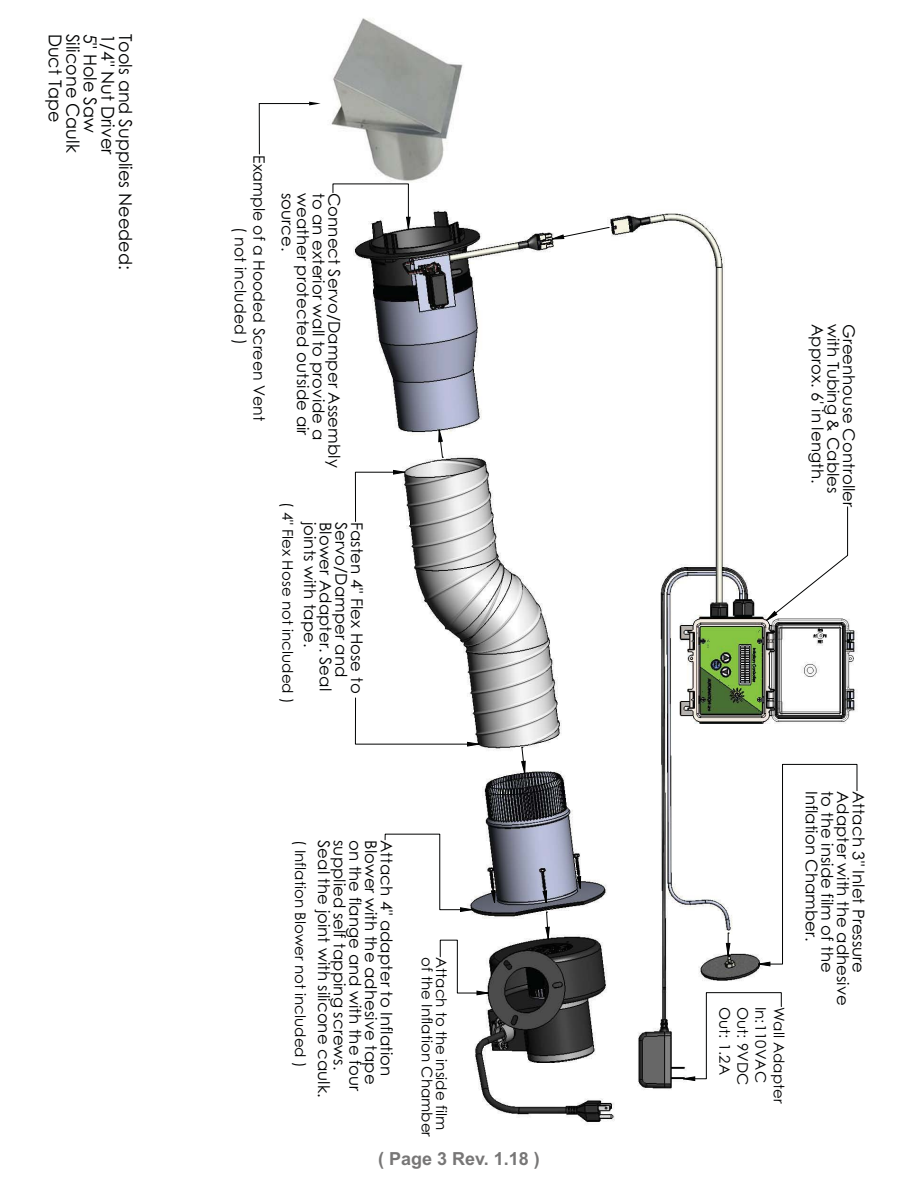
<style>
.page{position:relative;width:918px;height:1188px;background:#fff}
.page>*{position:absolute;margin:0;border:0;box-sizing:border-box;transform-origin:0 0}
.t1{font:700 18px "Arial";color:#777676}
.t2{font:17.85px "Century Gothic";color:#010202}
.t3{font:16.2px "Century Gothic";color:#010202}
.t4{font:15.75px/18.9px "Century Gothic";color:#010202;text-align:center}
.t5{font:14.7px "Century Gothic";color:#010202}
</style>
<div class="page">
<img style="left:309px;top:18px;width:154px;height:164px">
<hr style="left:259px;top:104px;width:1px;height:50px;background:#010202">
<hr style="left:259px;top:103px;width:50px;height:1px;background:#010202">
<img style="left:353px;top:209px;width:504px;height:914px">
<svg style="left:332px;top:183px;width:79px;height:47px"></svg>
<svg style="left:355px;top:697px;width:39px;height:50px"></svg>
<svg style="left:384px;top:833px;width:10px;height:79px"></svg>
<svg style="left:355px;top:470px;width:39px;height:52px"></svg>
<svg style="left:777px;top:764px;width:81px;height:203px"></svg>
<svg style="left:777px;top:992px;width:5px;height:89px"></svg>
<svg style="left:777px;top:506px;width:71px;height:115px"></svg>
<svg style="left:394px;top:217px;width:383px;height:864px"></svg>
<svg style="left:309px;top:102px;width:12px;height:3px"></svg>
<p class="t2" style="left:62px;top:34px;width:91px;rotate:90deg">Duct Tape</p>
<p class="t2" style="left:80px;top:34px;width:121px;rotate:90deg">Silicone Caulk</p>
<p class="t2" style="left:97px;top:34px;width:101px;rotate:90deg">5" Hole Saw</p>
<p class="t2" style="left:115px;top:34px;width:123px;rotate:90deg">1/4" Nut Driver</p>
<p class="t2" style="left:132px;top:34px;width:238px;rotate:90deg">Tools and Supplies Needed:</p>
<p class="t4" style="left:267px;top:155px;width:267px;rotate:90deg">Example of a Hooded Screen Vent ( not included )</p>
<p class="t3" style="left:294px;top:193px;width:60px;rotate:90deg">source.</p>
<p class="t3" style="left:309px;top:193px;width:244px;rotate:90deg">weather protected outside air</p>
<p class="t3" style="left:325px;top:193px;width:249px;rotate:90deg">to an exterior wall to provide a</p>
<p class="t3" style="left:341px;top:193px;width:276px;rotate:90deg">Connect Servo/Damper Assembly</p>
<p class="t5" style="left:293px;top:502px;width:203px;rotate:90deg">( 4" Flex Hose not included )</p>
<p class="t3" style="left:316px;top:522px;width:127px;rotate:90deg">joints with tape.</p>
<p class="t3" style="left:332px;top:522px;width:171px;rotate:90deg">Blower Adapter. Seal</p>
<p class="t3" style="left:347px;top:522px;width:157px;rotate:90deg">Servo/Damper and</p>
<p class="t3" style="left:363px;top:522px;width:173px;rotate:90deg">Fasten 4" Flex Hose to</p>
<p class="t5" style="left:306px;top:840px;width:229px;rotate:90deg">( Inflation Blower not included )</p>
<p class="t3" style="left:330px;top:840px;width:259px;rotate:90deg">Seal the joint with silicone caulk.</p>
<p class="t3" style="left:346px;top:840px;width:232px;rotate:90deg">supplied self tapping screws.</p>
<p class="t3" style="left:361px;top:840px;width:253px;rotate:90deg">on the flange and with the four</p>
<p class="t3" style="left:377px;top:840px;width:246px;rotate:90deg">Blower with the adhesive tape</p>
<p class="t3" style="left:393px;top:840px;width:238px;rotate:90deg">Attach 4" adapter to Inflation</p>
<p class="t5" style="left:433px;top:957px;width:182px;rotate:90deg">of the Inflation Chamber</p>
<p class="t5" style="left:447px;top:957px;width:174px;rotate:90deg">Attach to the inside film</p>
<p class="t1" style="left:378px;top:1149px;width:163px">( Page 3 Rev. 1.18 )</p>
<p class="t3" style="left:824px;top:324px;width:161px;rotate:90deg">Approx. 6' in length.</p>
<p class="t3" style="left:840px;top:324px;width:171px;rotate:90deg">with Tubing &amp; Cables</p>
<p class="t3" style="left:855px;top:324px;width:185px;rotate:90deg">Greenhouse Controller</p>
<p class="t5" style="left:730px;top:1007px;width:69px;rotate:90deg">Out: 1.2A</p>
<p class="t5" style="left:748px;top:1007px;width:80px;rotate:90deg">Out: 9VDC</p>
<p class="t5" style="left:766px;top:1007px;width:77px;rotate:90deg">In:110VAC</p>
<p class="t5" style="left:784px;top:1007px;width:98px;rotate:90deg">Wall Adapter</p>
<p class="t3" style="left:818px;top:791px;width:152px;rotate:90deg">Inflation Chamber.</p>
<p class="t3" style="left:833px;top:791px;width:183px;rotate:90deg">to the inside film of the</p>
<p class="t3" style="left:849px;top:791px;width:216px;rotate:90deg">Adapter with the adhesive</p>
<p class="t3" style="left:865px;top:791px;width:184px;rotate:90deg">Attach 3" Inlet Pressure</p>
</div>
